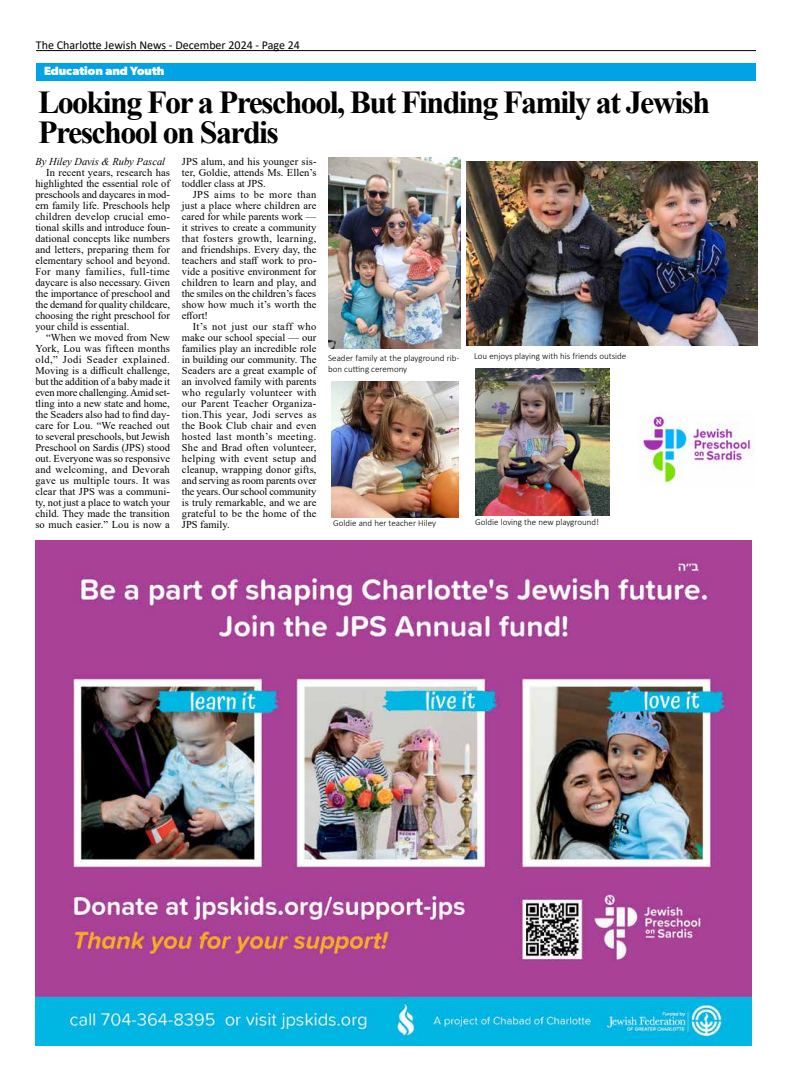
<style>
.page{position:relative;width:792px;height:1080px;background:#fff}
.page>*{position:absolute;margin:0;border:0;box-sizing:border-box;transform-origin:0 0}
.t1{font:700 32px/30px "Times New Roman";letter-spacing:-.05em;color:#000}
.t2{font:12px "Calibri";color:#000}
.t3{font:700 12px "Gibson";color:#fff}
.t4{font:10.5px/11px "Times New Roman";letter-spacing:.005em;color:#000;text-align:justify}
.t5{font:italic 10.5px "Times New Roman";color:#000}
.t6{font:300 9px/11px "Calibri";color:#000}
</style>
<div class="page">
<hr style="left:36px;top:50px;width:720px;height:1px;background:#000">
<img style="left:36px;top:540px;width:716px;height:505px">
<div style="left:36px;top:63px;width:720px;height:17px;background:#00a3e3"></div>
<img style="left:638px;top:415px;width:116px;height:72px">
<img style="left:328px;top:157px;width:132px;height:192px">
<img style="left:467px;top:162px;width:290px;height:184px">
<img style="left:332px;top:382px;width:126px;height:135px">
<img style="left:475px;top:369px;width:134px;height:146px">
<p class="t2" style="left:36px;top:36px;width:266px">The Charlotte Jewish News - December 2024 - Page 24</p>
<p class="t3" style="left:44px;top:63px;width:122px">Education and Youth</p>
<h1 class="t1" style="left:38px;top:86px;width:674px">Looking For a Preschool, But Finding Family at Jewish<br>Preschool on Sardis</h1>
<p class="t5" style="left:35px;top:154px;width:131px">By Hiley Davis &amp; Ruby Pascal</p>
<p class="t4" style="left:35px;top:166px;width:136px;text-indent:11px">In recent years, research has highlighted the essential role of preschools and daycares in mod&shy;ern family life. Preschools help children develop crucial emo&shy;tional skills and introduce foun&shy;dational concepts like numbers and letters, preparing them for elementary school and beyond.<br>For many families, full-time daycare is also necessary. Given the importance of preschool and the demand for quality childcare, choosing the right preschool for your child is essential.</p>
<p class="t4" style="left:35px;top:331px;width:136px;text-indent:11px">“When we moved from New York, Lou was fifteen months old,” Jodi Seader explained.<br>Moving is a difficult challenge, but the addition of a baby made it even more challenging. Amid set&shy;tling into a new state and home, the Seaders also had to find day&shy;care for Lou. “We reached out to several preschools, but Jewish Preschool on Sardis (JPS) stood out. Everyone was so responsive and welcoming, and Devorah gave us multiple tours. It was clear that JPS was a communi&shy;ty, not just a place to watch your child. They made the transition so much easier.” Lou is now a</p>
<p class="t4" style="left:182px;top:156px;width:136px">JPS alum, and his younger sis&shy;ter, Goldie, attends Ms. Ellen’s toddler class at JPS.</p>
<p class="t4" style="left:182px;top:189px;width:136px;text-indent:11px">JPS aims to be more than just a place where children are cared for while parents work — it strives to create a community that fosters growth, learning, and friendships. Every day, the teachers and staff work to pro&shy;vide a positive environment for children to learn and play, and the smiles on the children’s faces show how much it’s worth the effort!</p>
<p class="t4" style="left:182px;top:321px;width:136px;text-indent:11px">It’s not just our staff who make our school special — our families play an incredible role in building our community. The Seaders are a great example of an involved family with parents who regularly volunteer with our Parent Teacher Organiza&shy;tion.This year, Jodi serves as the Book Club chair and even hosted last month’s meeting.<br>She and Brad often volunteer, helping with event setup and cleanup, wrapping donor gifts, and serving as room parents over the years. Our school community is truly remarkable, and we are grateful to be the home of the JPS family.</p>
<p class="t6" style="left:328px;top:352px;width:133px">Seader family at the playground rib&shy;bon cutting ceremony</p>
<p class="t6" style="left:474px;top:350px;width:154px">Lou enjoys playing with his friends outside</p>
<p class="t6" style="left:333px;top:517px;width:104px">Goldie and her teacher Hiley</p>
<p class="t6" style="left:475px;top:516px;width:125px">Goldie loving the new playground!</p>
</div>
